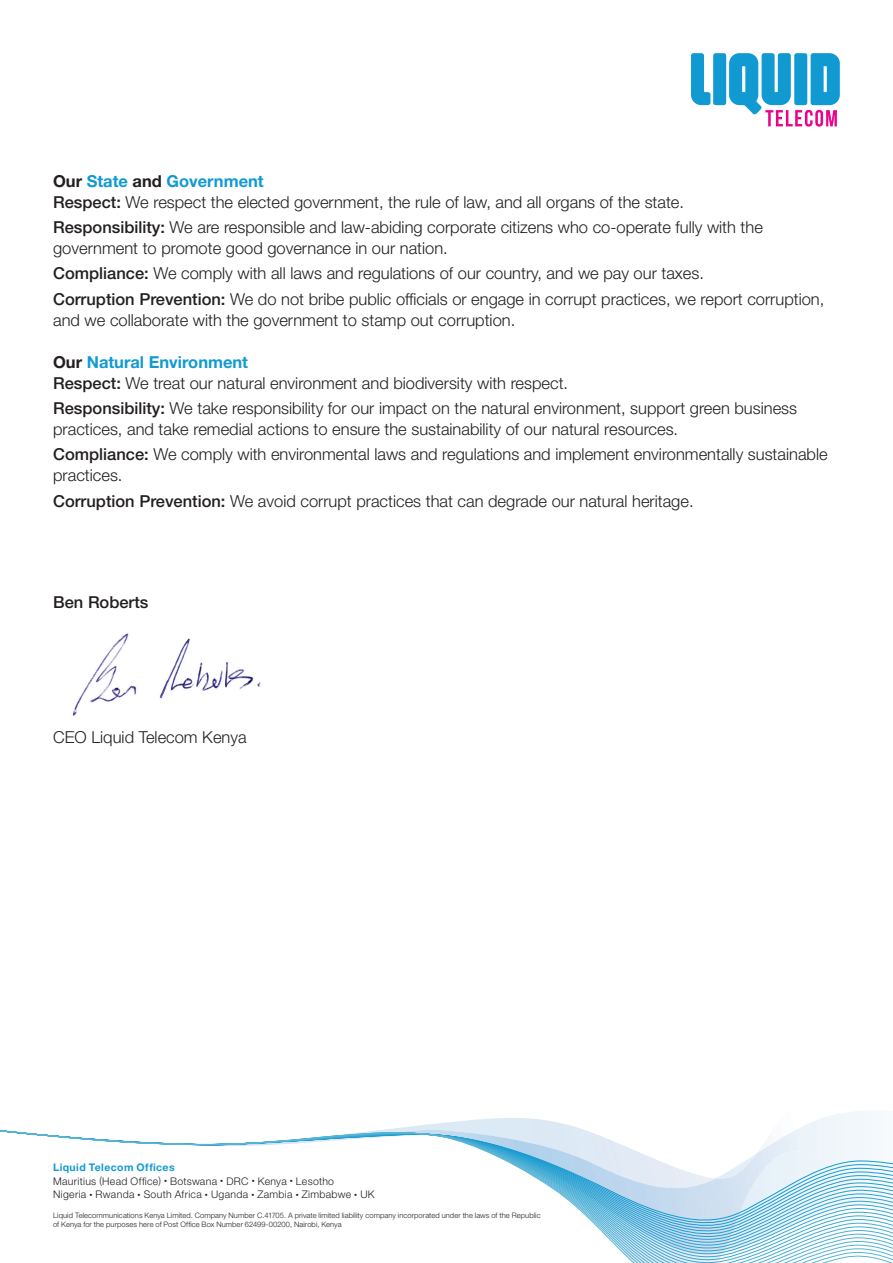
<style>
.page{position:relative;width:893px;height:1263px;background:#fff}
.page>*{position:absolute;margin:0;border:0;box-sizing:border-box;transform-origin:0 0}
.t1{font:300 16.5px/21px "Helvetica Neue LT Std";color:#231f20}
.t2{font:500 16.5px "Helvetica Neue LT Std";color:#231f20}
.t3{font:300 10.5px/13.5px "Helvetica Neue LT Std";letter-spacing:.03em;color:#231f20}
.t4{font:300 7.5px/9px "Helvetica Neue LT Std";letter-spacing:.015em;color:#231f20}
.s1{font-weight:700}
.s2{font-weight:700;color:#119ad2}
.s3{font-weight:500}
.s4{font-size:6px}
</style>
<div class="page">
<svg style="left:691px;top:53px;width:149px;height:74px"></svg>
<svg style="left:0;top:1129px;width:893px;height:134px"></svg>
<img style="left:72px;top:633px;width:189px;height:83px">
<p class="t1" style="left:53px;top:170px;width:632px"><span class="s1">Our</span> <span class="s2">State</span> <span class="s1">and</span> <span class="s2">Government<br></span><span class="s3">Respect:</span> We respect the elected government, the rule of law, and all organs of the state.</p>
<p class="t1" style="left:53px;top:216px;width:711px"><span class="s3">Responsibility:</span> We are responsible and law-abiding corporate citizens who co-operate fully with the government to promote good governance in our nation.</p>
<p class="t1" style="left:53px;top:261px;width:773px;line-height:25.2px"><span class="s3">Compliance:</span> We comply with all laws and regulations of our country, and we pay our taxes.<br><span class="s3">Corruption Prevention:</span> We do not bribe public officials or engage in corrupt practices, we report corruption,</p>
<p class="t1" style="left:53px;top:309px;width:464px">and we collaborate with the government to stamp out corruption.</p>
<p class="t1" style="left:53px;top:351px;width:517px"><span class="s1">Our</span> <span class="s2">Natural Environment<br></span><span class="s3">Respect:</span> We treat our natural environment and biodiversity with respect.</p>
<p class="t1" style="left:53px;top:397px;width:745px"><span class="s3">Responsibility:</span> We take responsibility for our impact on the natural environment, support green business practices, and take remedial actions to ensure the sustainability of our natural resources.</p>
<p class="t1" style="left:53px;top:444px;width:776px"><span class="s3">Compliance:</span> We comply with environmental laws and regulations and implement environmentally sustainable practices.</p>
<p class="t1" style="left:53px;top:490px;width:642px"><span class="s3">Corruption Prevention:</span> We avoid corrupt practices that can degrade our natural heritage.</p>
<p class="t2" style="left:53px;top:592px;width:97px">Ben Roberts</p>
<p class="t1" style="left:53px;top:726px;width:195px">CEO Liquid Telecom Kenya</p>
<p class="t3" style="left:53px;top:1161px;width:323px"><span class="s2">Liquid Telecom Offices<br></span>Mauritius (Head Office) <span class="s4">•</span> Botswana <span class="s4">•</span> DRC <span class="s4">•</span> Kenya <span class="s4">•</span> Lesotho<br>Nigeria <span class="s4">•</span> Rwanda <span class="s4">•</span> South Africa <span class="s4">•</span> Uganda <span class="s4">•</span> Zambia <span class="s4">•</span> Zimbabwe <span class="s4">•</span> UK</p>
<p class="t4" style="left:53px;top:1211px;width:489px">Liquid Telecommunications Kenya Limited. Company Number C.41705. A private limited liability company incorporated under the laws of the Republic of Kenya for the purposes here of Post Office Box Number 62499-00200, Nairobi, Kenya</p>
</div>
